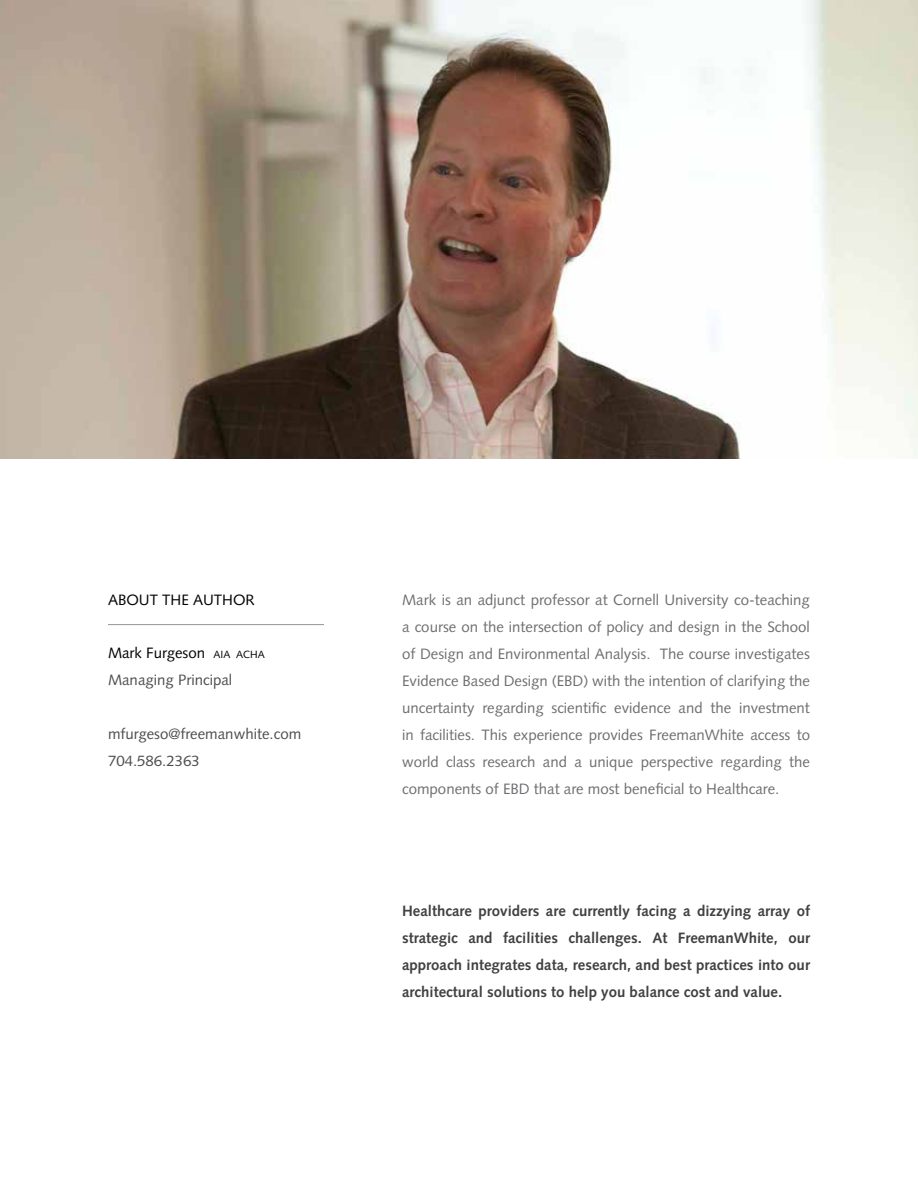
<style>
.page{position:relative;width:918px;height:1188px;background:#fff}
.page>*{position:absolute;margin:0;border:0;box-sizing:border-box;transform-origin:0 0}
.t1{font:15px/27px "Syntax";color:#6d6e71;text-align:justify}
.t2{font:700 15px/27px "Syntax";color:#414042;text-align:justify}
.t3{font:15px/27px "Syntax";color:#4d4d4f}
.t4{font:15px "Syntax";color:#000}
.s1{color:#000}
.s2{font-size:10.5px;color:#000}
</style>
<div class="page">
<hr style="left:108px;top:624px;width:216px;height:1px;background:#939598">
<img style="left:0;top:0;width:918px;height:459px">
<p class="t4" style="left:108px;top:591px;width:148px">ABOUT THE AUTHOR</p>
<p class="t3" style="left:108px;top:640px;width:158px"><span class="s1">Mark Furgeson</span> <span class="s2">AIA ACHA<br></span>Managing Principal</p>
<p class="t3" style="left:108px;top:721px;width:195px">mfurgeso@freemanwhite.com<br>704.586.2363</p>
<p class="t1" style="left:402px;top:587px;width:409px">Mark is an adjunct professor at Cornell University co-teaching a course on the intersection of policy and design in the School of Design and Environmental Analysis. The course investigates Evidence Based Design (EBD) with the intention of clarifying the uncertainty regarding scientific evidence and the investment in facilities. This experience provides FreemanWhite access to world class research and a unique perspective regarding the components of EBD that are most beneficial to Healthcare.</p>
<p class="t2" style="left:402px;top:897px;width:409px">Healthcare providers are currently facing a dizzying array of strategic and facilities challenges. At FreemanWhite, our approach integrates data, research, and best practices into our architectural solutions to help you balance cost and value.</p>
</div>
